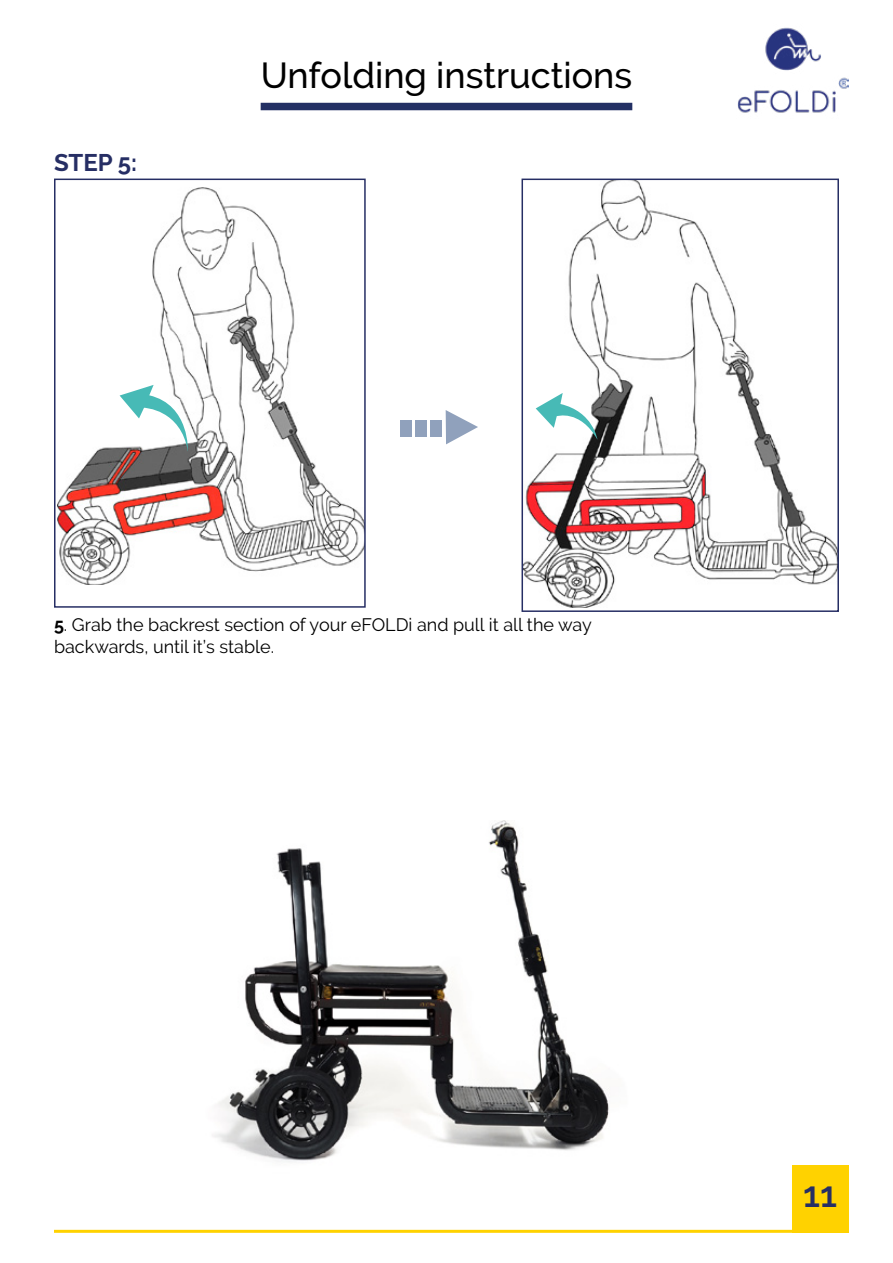
<style>
.page{position:relative;width:893px;height:1263px;background:#fff}
.page>*{position:absolute;margin:0;border:0;box-sizing:border-box;transform-origin:0 0}
.t1{font:500 36px "Raleway";color:#000}
.t2{font:600 36px "Raleway";color:#262e64}
.t3{font:700 24px "Raleway";color:#262e64}
.t4{font:18px/21.6px "Raleway";color:#000}
.s1{font-weight:700}
</style>
<div class="page">
<img style="left:737px;top:27px;width:111px;height:86px">
<div style="left:792px;top:1165px;width:56px;height:68px;background:#ffd200"></div>
<hr style="left:54px;top:1230px;width:785px;height:3px;background:#ffd200">
<img style="left:58px;top:188px;width:305px;height:397px">
<div style="left:54px;top:179px;width:312px;height:429px;border:2px solid #262e64"></div>
<img style="left:524px;top:182px;width:312px;height:426px">
<div style="left:521px;top:179px;width:318px;height:433px;border:2px solid #262e64"></div>
<img style="left:212px;top:820px;width:397px;height:342px">
<div style="left:261px;top:103px;width:371px;height:7px;background:#233064"></div>
<div style="left:400px;top:420px;width:11px;height:17px;background:#90a1bc"></div>
<div style="left:430px;top:420px;width:12px;height:17px;background:#90a1bc"></div>
<div style="left:415px;top:420px;width:12px;height:17px;background:#90a1bc"></div>
<svg style="left:446px;top:410px;width:32px;height:34px"></svg>
<svg style="left:120px;top:385px;width:70px;height:67px"></svg>
<svg style="left:536px;top:393px;width:61px;height:47px"></svg>
<h2 class="t3" style="left:54px;top:148px;width:85px">STEP 5:</h2>
<h1 class="t1" style="left:261px;top:54px;width:373px">Unfolding instructions</h1>
<p class="t4" style="left:54px;top:614px;width:539px"><span class="s1">5</span>. Grab the backrest section of your eFOLDi and pull it all the way backwards, until it’s stable.</p>
<h1 class="t2" style="left:803px;top:1173px;width:35px">11</h1>
</div>
